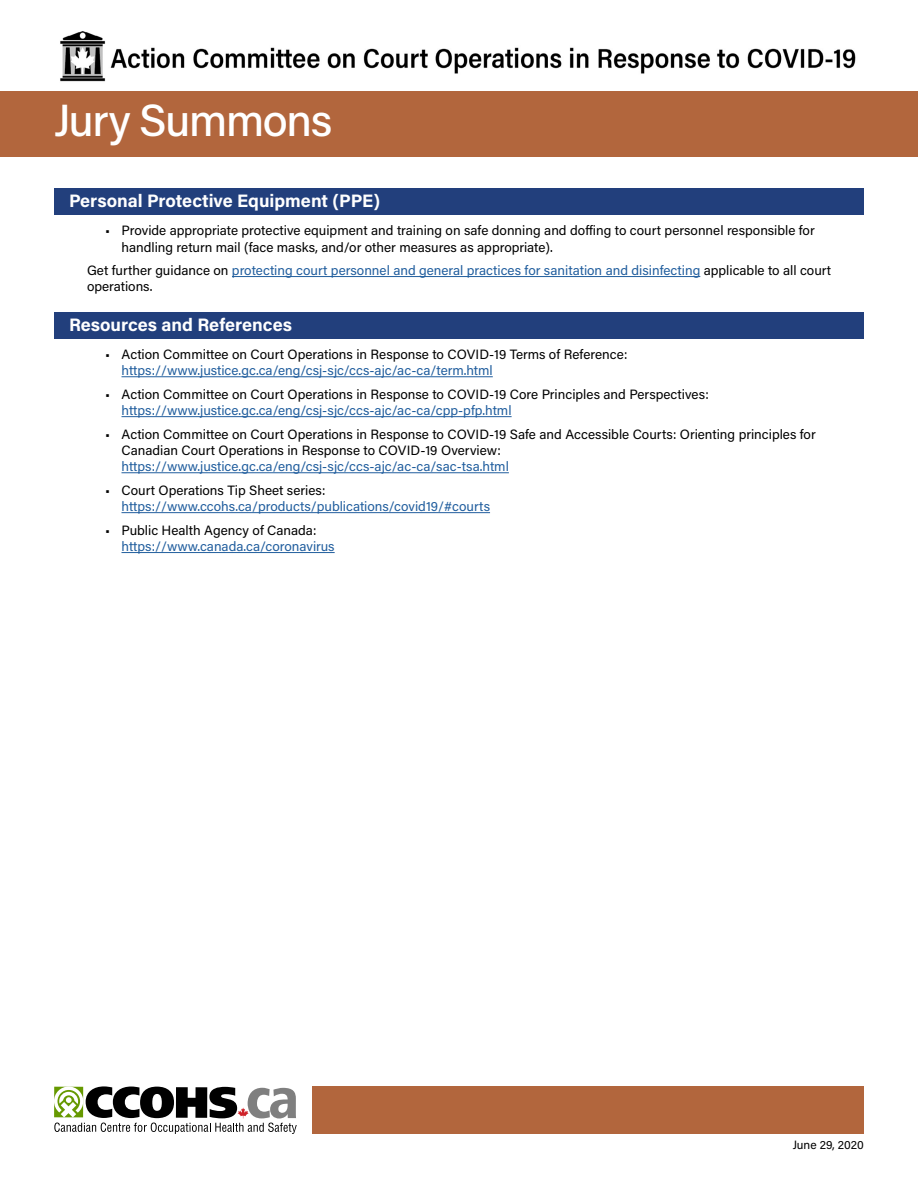
<style>
.page{position:relative;width:918px;height:1188px;background:#fff}
.page>*{position:absolute;margin:0;border:0;box-sizing:border-box;transform-origin:0 0}
.t1{font:500 45px "Acumin Pro";letter-spacing:-.03em;color:#fff}
.subheads{font:700 18px "Acumin Pro";color:#fff}
.body_bullets{font:13.5px/16.2px "Acumin Pro";color:#000}
.body_bullets-2{font:13.5px/16.2px "Acumin Pro";color:#215e9e}
.body_no_bullets{font:13.5px/16.2px "Acumin Pro";color:#215e9e}
.t2{font:12px "Acumin Pro";color:#000}
.s1{color:#000}
.s2{color:#215e9e}
</style>
<div class="page">
<img style="left:60px;top:31px;width:796px;height:51px">
<div style="left:0;top:91px;width:918px;height:65px;background:#b2663d"></div>
<div style="left:313px;top:1086px;width:551px;height:48px;background:#b2663d"></div>
<svg style="left:54px;top:1086px;width:243px;height:48px"></svg>
<div style="left:54px;top:188px;width:810px;height:27px;background:#223f7c"></div>
<hr style="left:232px;top:276px;width:468px;height:1px;background:#215e9e">
<div style="left:54px;top:312px;width:810px;height:27px;background:#223f7c"></div>
<hr style="left:122px;top:376px;width:371px;height:1px;background:#215e9e">
<hr style="left:122px;top:416px;width:390px;height:1px;background:#215e9e">
<hr style="left:122px;top:472px;width:387px;height:1px;background:#215e9e">
<hr style="left:122px;top:512px;width:368px;height:1px;background:#215e9e">
<hr style="left:122px;top:552px;width:213px;height:1px;background:#215e9e">
<h1 class="t1" style="left:54px;top:89px;width:280px">Jury Summons</h1>
<p class="subheads" style="left:69px;top:188px;width:313px">Personal Protective Equipment (PPE)</p>
<p class="body_bullets" style="left:122px;top:222px;width:695px;text-indent:-16px">• Provide appropriate protective equipment and training on safe donning and doffing to court personnel responsible for handling return mail (face masks, and/or other measures as appropriate).</p>
<p class="body_no_bullets" style="left:87px;top:262px;width:746px"><span class="s1">Get further guidance on</span> protecting court personnel and general practices for sanitation and disinfecting <span class="s1">applicable to all court operations.</span></p>
<p class="subheads" style="left:69px;top:312px;width:225px">Resources and References</p>
<p class="body_bullets" style="left:122px;top:346px;width:507px;text-indent:-16px">• Action Committee on Court Operations in Response to COVID-19 Terms of Reference: <span class="s2">https://www.justice.gc.ca/eng/csj-sjc/ccs-ajc/ac-ca/term.html</span></p>
<p class="body_bullets" style="left:122px;top:386px;width:589px;text-indent:-16px">• Action Committee on Court Operations in Response to COVID-19 Core Principles and Perspectives: <span class="s2">https://www.justice.gc.ca/eng/csj-sjc/ccs-ajc/ac-ca/cpp-pfp.html</span></p>
<p class="body_bullets" style="left:122px;top:426px;width:696px;text-indent:-16px">• Action Committee on Court Operations in Response to COVID-19 Safe and Accessible Courts: Orienting principles for<br>Canadian Court Operations in Response to COVID-19 Overview: <span class="s2">https://www.justice.gc.ca/eng/csj-sjc/ccs-ajc/ac-ca/sac-tsa.html</span></p>
<p class="body_bullets-2" style="left:122px;top:482px;width:370px;text-indent:-16px"><span class="s1">• Court Operations Tip Sheet series: </span>https://www.ccohs.ca/products/publications/covid19/#courts</p>
<p class="body_bullets-2" style="left:122px;top:522px;width:215px;text-indent:-16px"><span class="s1">• Public Health Agency of Canada: </span>https://www.canada.ca/coronavirus</p>
<p class="t2" style="left:793px;top:1136px;width:73px">June 29, 2020</p>
</div>
